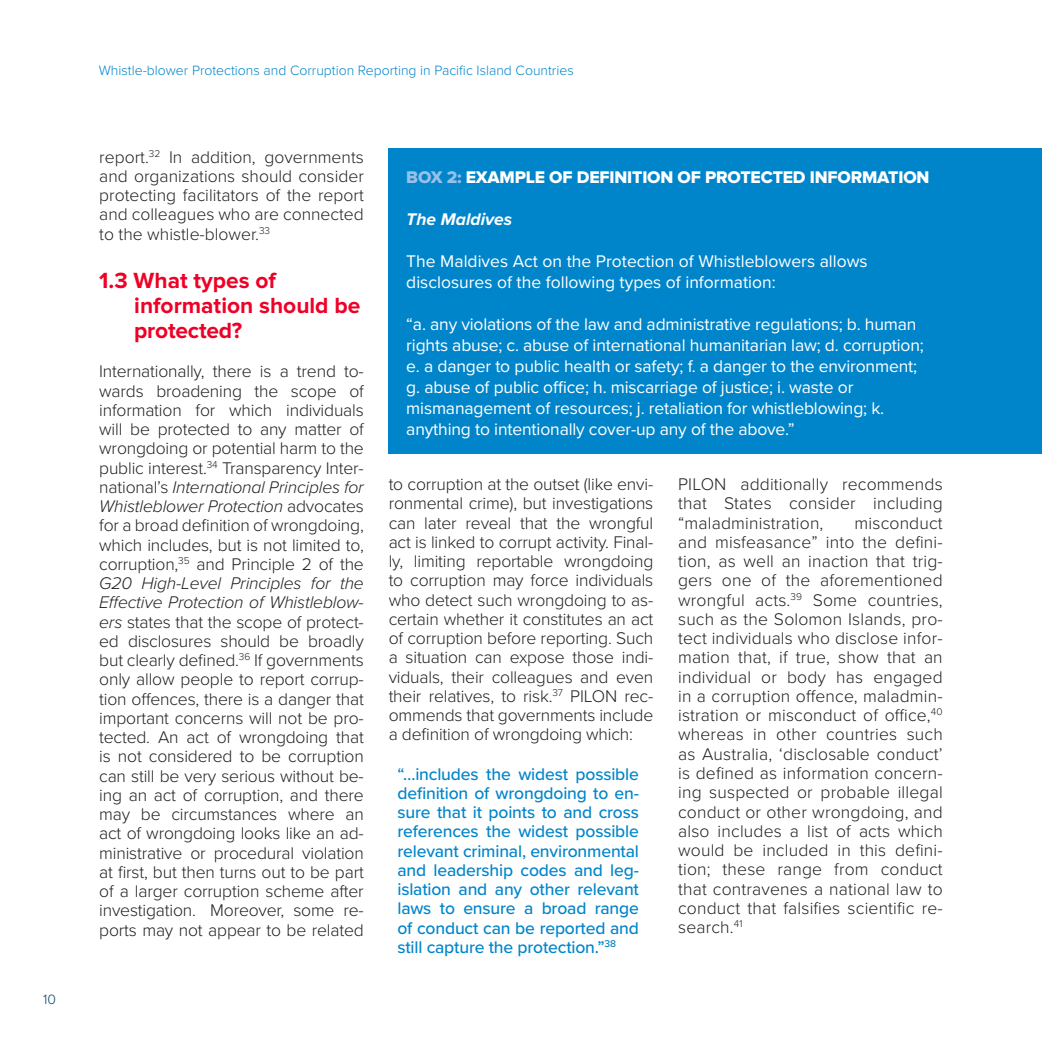
<style>
.page{position:relative;width:1042px;height:1042px;background:#fff}
.page>*{position:absolute;margin:0;border:0;box-sizing:border-box;transform-origin:0 0}
.heading_2{font:700 22.75px/25px "Proxima Nova";color:#ef0027}
.t1{font:300 17.5px/19.2px "Proxima Nova";color:#231f20;text-align:justify}
.t2{font:17.5px/21px "Proxima Nova";letter-spacing:-.01em;color:#fff}
.t3{font:500 17.5px/19.2px "Proxima Nova";letter-spacing:-.01em;color:#0085ca;text-align:justify}
.t4{font:17.5px "Proxima Nova Extrabld";letter-spacing:-.01em;color:#fff}
.t5{font:italic 700 17.5px "Proxima Nova";color:#fff}
.t6{font:300 14px "Proxima Nova";color:#0085ca}
.t7{font:300 14px "Proxima Nova";color:#06436a}
.s1{font-style:italic}
.s2{color:#99c0e6}
</style>
<div class="page">
<div style="left:389px;top:149px;width:653px;height:305px;background:#0085ca"></div>
<p class="t7" style="left:43px;top:989px;width:14px">10</p>
<p class="t6" style="left:99px;top:60px;width:476px">Whistle-blower Protections and Corruption Reporting in Pacific Island Countries</p>
<p class="t1" style="left:99px;top:146px;width:266px">report.<sup>32</sup> In addition, governments and organizations should consider protecting facilitators of the report and colleagues who are connected to the whistle-blower.<sup>33</sup></p>
<p class="heading_2" style="left:134px;top:269px;width:228px;text-indent:-35px">1.3 What types of information should be protected?</p>
<p class="t1" style="left:99px;top:361px;width:266px">Internationally, there is a trend to&shy;wards broadening the scope of information for which individuals will be protected to any matter of wrongdoing or potential harm to the public interest.<sup>34</sup> Transparency Inter&shy;national’s <span class="s1">International Principles for Whistleblower Protection</span> advocates for a broad definition of wrongdoing, which includes, but is not limited to, corruption,<sup>35</sup> and Principle 2 of the <span class="s1">G20 High-Level Principles for the Effective Protection of Whistleblow&shy;ers</span> states that the scope of protect&shy;ed disclosures should be broadly but clearly defined.<sup>36</sup> If governments only allow people to report corrup&shy;tion offences, there is a danger that important concerns will not be pro&shy;tected. An act of wrongdoing that is not considered to be corruption can still be very serious without be&shy;ing an act of corruption, and there may be circumstances where an act of wrongdoing looks like an ad&shy;ministrative or procedural violation at first, but then turns out to be part of a larger corruption scheme after investigation. Moreover, some re&shy;ports may not appear to be related</p>
<p class="t4" style="left:406px;top:169px;width:525px"><span class="s2">BOX 2:</span> EXAMPLE OF DEFINITION OF PROTECTED INFORMATION</p>
<p class="t5" style="left:406px;top:206px;width:107px">The Maldives</p>
<p class="t2" style="left:406px;top:249px;width:463px">The Maldives Act on the Protection of Whistleblowers allows disclosures of the following types of information:</p>
<p class="t2" style="left:406px;top:312px;width:519px">“a. any violations of the law and administrative regulations; b. human rights abuse; c. abuse of international humanitarian law; d. corruption; e. a danger to public health or safety; f. a danger to the environment; g. abuse of public office; h. miscarriage of justice; i. waste or mismanagement of resources; j. retaliation for whistleblowing; k. anything to intentionally cover-up any of the above.”</p>
<p class="t1" style="left:389px;top:474px;width:266px">to corruption at the outset (like envi&shy;ronmental crime), but investigations can later reveal that the wrongful act is linked to corrupt activity. Final&shy;ly, limiting reportable wrongdoing to corruption may force individuals who detect such wrongdoing to as&shy;certain whether it constitutes an act of corruption before reporting. Such a situation can expose those indi&shy;viduals, their colleagues and even their relatives, to risk.<sup>37</sup> PILON rec&shy;ommends that governments include a definition of wrongdoing which:</p>
<p class="t3" style="left:397px;top:763px;width:243px">“…includes the widest possible definition of wrongdoing to en&shy;sure that it points to and cross references the widest possible relevant criminal, environmental and leadership codes and leg&shy;islation and any other relevant laws to ensure a broad range of conduct can be reported and still capture the protection.”<sup>38</sup></p>
<p class="t1" style="left:678px;top:474px;width:266px">PILON additionally recommends that States consider including “maladministration,</p>
<p class="t1" style="left:678px;top:512px;width:266px;text-indent:176px">misconduct and misfeasance” into the defini&shy;tion, as well an inaction that trig&shy;gers one of the aforementioned wrongful acts.<sup>39</sup> Some countries, such as the Solomon Islands, pro&shy;tect individuals who disclose infor&shy;mation that, if true, show that an individual or body has engaged in a corruption offence, maladmin&shy;istration or misconduct of office,<sup>40 </sup>whereas in other countries such as Australia, ‘disclosable conduct’ is defined as information concern&shy;ing suspected or probable illegal conduct or other wrongdoing, and also includes a list of acts which would be included in this defini&shy;tion; these range from conduct that contravenes a national law to conduct that falsifies scientific re&shy;search.<sup>41</sup></p>
</div>
